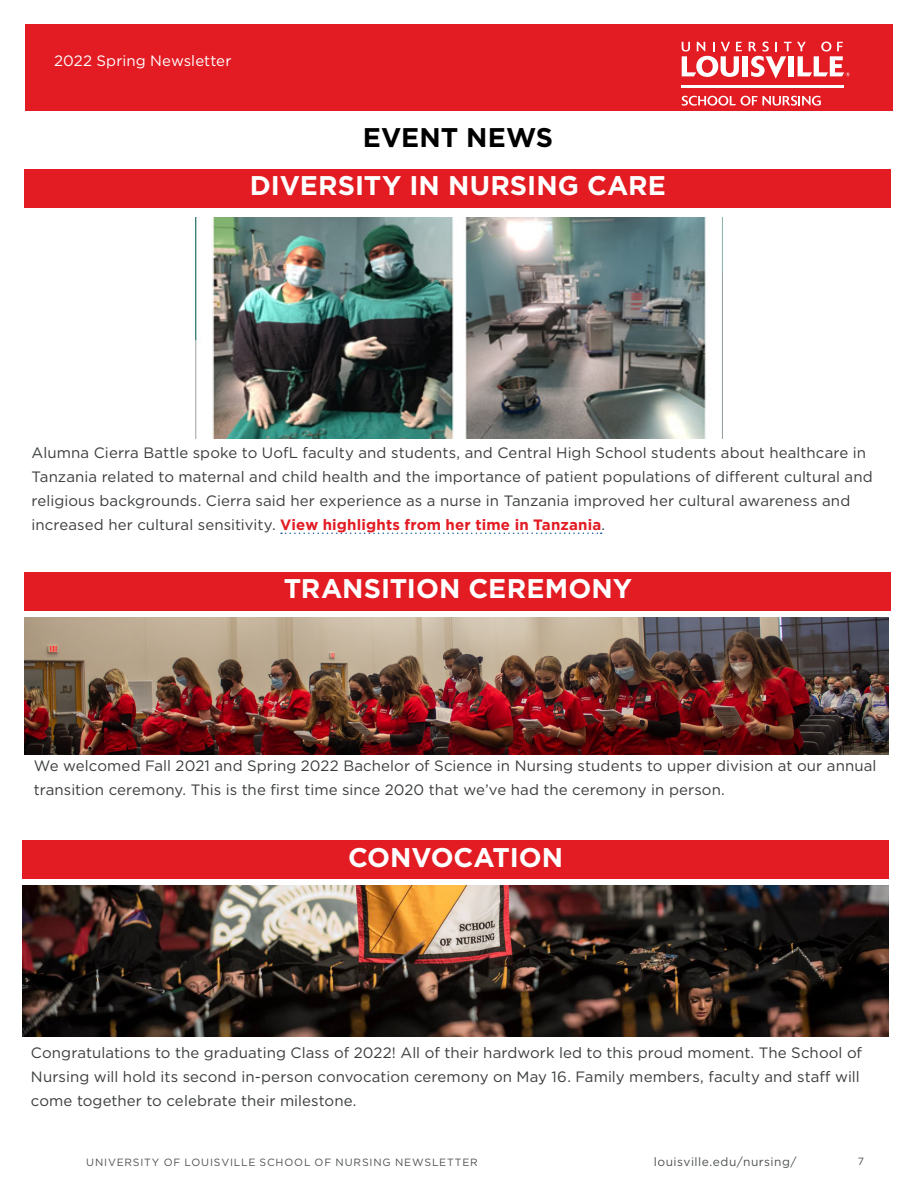
<style>
.page{position:relative;width:918px;height:1188px;background:#fff}
.page>*{position:absolute;margin:0;border:0;box-sizing:border-box;transform-origin:0 0}
.t1{font:700 27px "Gotham";color:#fff}
.t2{font:700 27px "Gotham";letter-spacing:.005em;color:#000}
.t3{font:15px/24px "Gotham";letter-spacing:.005em;color:#3a3c3e}
.t4{font:15px "Gotham";letter-spacing:.005em;color:#fff}
.t5{font:12px "Gotham";letter-spacing:.04em;color:#4e5153}
.t6{font:10.5px "Gotham";letter-spacing:.08em;color:#4e5153}
.s1{font-weight:700;color:#e31b23}
</style>
<div class="page">
<div style="left:25px;top:25px;width:868px;height:86px;background:#e31b23"></div>
<div style="left:742px;top:56px;width:6px;height:20px;background:#fff"></div>
<div style="left:788px;top:56px;width:6px;height:20px;background:#fff"></div>
<svg style="left:682px;top:42px;width:60px;height:35px"></svg>
<svg style="left:749px;top:42px;width:42px;height:37px"></svg>
<svg style="left:797px;top:42px;width:53px;height:34px"></svg>
<svg style="left:682px;top:96px;width:139px;height:10px"></svg>
<hr style="left:682px;top:85px;width:162px;height:2px;background:#fff">
<svg style="left:281px;top:533px;width:321px;height:1px"></svg>
<div style="left:25px;top:169px;width:866px;height:39px;background:#e31b23"></div>
<img style="left:195px;top:217px;width:528px;height:222px">
<div style="left:25px;top:572px;width:866px;height:39px;background:#e31b23"></div>
<img style="left:25px;top:618px;width:864px;height:136px">
<div style="left:22px;top:840px;width:867px;height:39px;background:#e31b23"></div>
<img style="left:22px;top:885px;width:866px;height:151px">
<p class="t4" style="left:54px;top:51px;width:179px">2022 Spring Newsletter</p>
<p class="t2" style="left:363px;top:119px;width:192px">EVENT NEWS</p>
<p class="t1" style="left:250px;top:167px;width:418px">DIVERSITY IN NURSING CARE</p>
<p class="t3" style="left:32px;top:441px;width:843px">Alumna Cierra Battle spoke to UofL faculty and students, and Central High School students about healthcare in Tanzania related to maternal and child health and the importance of patient populations of diferent cultural and religious backgrounds. Cierra said her experience as a nurse in Tanzania improved her cultural awareness and increased her cultural sensitivity. <span class="s1">View highlights from her time in Tanzania</span>.</p>
<p class="t1" style="left:284px;top:570px;width:350px">TRANSITION CEREMONY</p>
<p class="t3" style="left:34px;top:753px;width:844px">We welcomed Fall 2021 and Spring 2022 Bachelor of Science in Nursing students to upper division at our annual transition ceremony. This is the frst time since 2020 that we’ve had the ceremony in person.</p>
<p class="t1" style="left:348px;top:839px;width:216px">CONVOCATION</p>
<p class="t3" style="left:31px;top:1040px;width:833px">Congratulations to the graduating Class of 2022! All of their hardwork led to this proud moment. The School of<br>Nursing will hold its second in-person convocation ceremony on May 16. Family members, faculty and staf will come together to celebrate their milestone.</p>
<p class="t6" style="left:86px;top:1156px;width:393px">UNIVERSITY OF LOUISVILLE SCHOOL OF NURSING NEWSLETTER</p>
<p class="t5" style="left:654px;top:1154px;width:144px">louisville.edu/nursing/</p>
<p class="t6" style="left:858px;top:1155px;width:8px">7</p>
</div>
